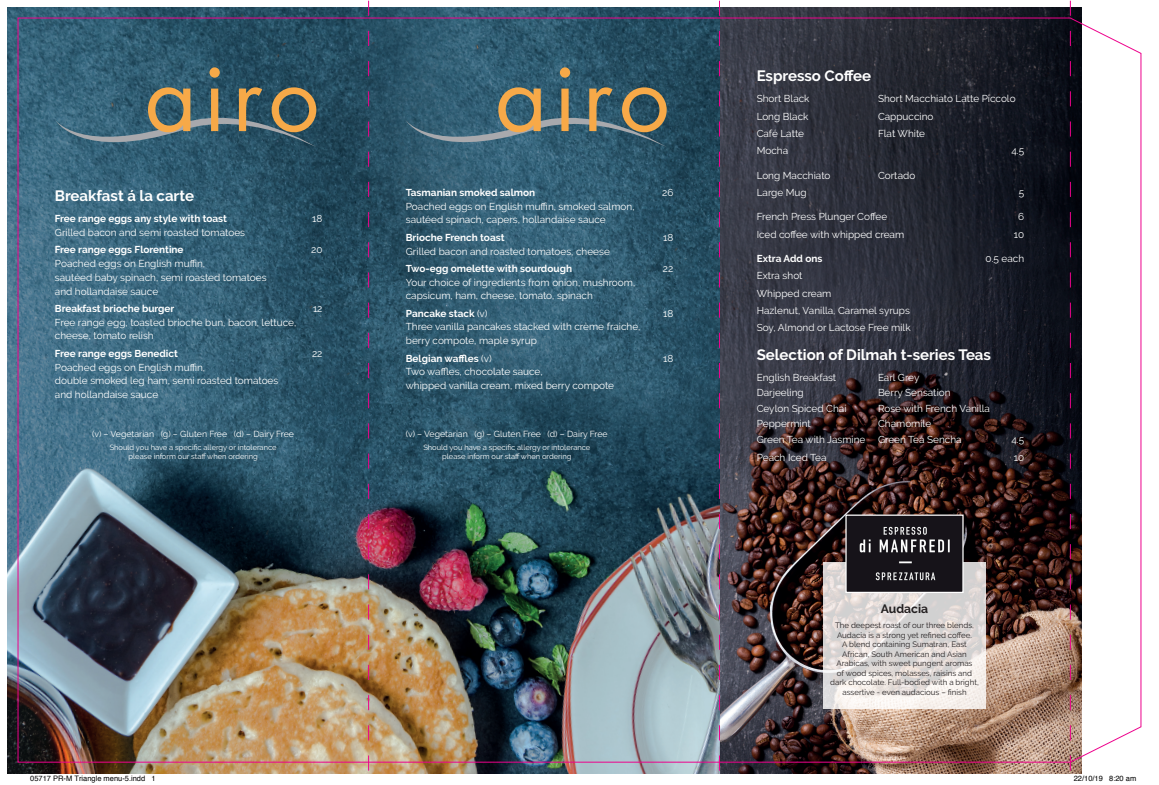
<style>
.page{position:relative;width:1159px;height:785px;background:#fff}
.page>*{position:absolute;margin:0;border:0;box-sizing:border-box;transform-origin:0 0}
.t1{font:700 15px "Raleway";color:#fff}
.t2{font:700 12.12px "Raleway";color:#231f20}
.t3{font:10px/13.8px "Raleway";color:#fff}
.t4{font:700 10px "Raleway";color:#fff}
.t5{font:8.75px "Raleway";color:#fff}
.t6{font:7.88px/9.5px "Raleway";color:#231f20;text-align:center}
.t7{font:7.5px/9px "Raleway";color:#fff;text-align:center}
.t8{font:7.5px "Helvetica";color:#000}
.s1{font-weight:400}
</style>
<div class="page">
<img style="left:7px;top:7px;width:1063px;height:765px">
<img style="left:17px;top:17px;width:1124px;height:745px">
<svg style="left:368px;top:1px;width:1px;height:773px"></svg>
<svg style="left:719px;top:1px;width:1px;height:773px"></svg>
<svg style="left:30px;top:773px;width:115px;height:1px"></svg>
<svg style="left:1070px;top:1px;width:33px;height:773px"></svg>
<h1 class="t1" style="left:55px;top:187px;width:141px">Breakfast á la carte</h1>
<p class="t4" style="left:55px;top:213px;width:174px">Free range eggs any style with toast</p>
<p class="t3" style="left:312px;top:212px;width:12px">18</p>
<p class="t3" style="left:55px;top:225px;width:192px">Grilled bacon and semi roasted tomatoes</p>
<p class="t4" style="left:55px;top:244px;width:130px">Free range eggs Florentine</p>
<p class="t3" style="left:311px;top:243px;width:13px">20</p>
<p class="t3" style="left:55px;top:256px;width:213px">Poached eggs on English muffin,<br>sautéed baby spinach, semi roasted tomatoes and hollandaise sauce</p>
<p class="t4" style="left:55px;top:302px;width:121px">Breakfast brioche burger</p>
<p class="t3" style="left:313px;top:301px;width:11px">12</p>
<p class="t3" style="left:55px;top:315px;width:243px">Free range egg, toasted brioche bun, bacon, lettuce, cheese, tomato relish</p>
<p class="t4" style="left:55px;top:347px;width:124px">Free range eggs Benedict</p>
<p class="t3" style="left:312px;top:346px;width:12px">22</p>
<p class="t3" style="left:55px;top:360px;width:225px">Poached eggs on English muffin,<br>double smoked leg ham, semi roasted tomatoes and hollandaise sauce</p>
<p class="t5" style="left:92px;top:429px;width:203px">(v) – Vegetarian (g) – Gluten Free (d) – Dairy Free</p>
<p class="t7" style="left:110px;top:442px;width:168px">Should you have a specific allergy or intolerance please inform our staff when ordering</p>
<p class="t4" style="left:406px;top:187px;width:131px">Tasmanian smoked salmon</p>
<p class="t3" style="left:662px;top:185px;width:13px">26</p>
<p class="t3" style="left:406px;top:199px;width:230px">Poached eggs on English muffin, smoked salmon, sautéed spinach, capers, hollandaise sauce</p>
<p class="t4" style="left:406px;top:231px;width:100px">Brioche French toast</p>
<p class="t3" style="left:663px;top:230px;width:12px">18</p>
<p class="t3" style="left:406px;top:244px;width:206px">Grilled bacon and roasted tomatoes, cheese</p>
<p class="t4" style="left:406px;top:262px;width:168px">Two-egg omelette with sourdough</p>
<p class="t3" style="left:663px;top:261px;width:12px">22</p>
<p class="t3" style="left:406px;top:275px;width:231px">Your choice of ingredients from onion, mushroom, capsicum, ham, cheese, tomato, spinach</p>
<p class="t4" style="left:406px;top:307px;width:83px">Pancake stack <span class="s1">(v)</span></p>
<p class="t3" style="left:663px;top:306px;width:12px">18</p>
<p class="t3" style="left:406px;top:320px;width:236px">Three vanilla pancakes stacked with crème fraiche, berry compote, maple syrup</p>
<p class="t4" style="left:406px;top:352px;width:87px">Belgian waffles <span class="s1">(v)</span></p>
<p class="t3" style="left:663px;top:351px;width:12px">18</p>
<p class="t3" style="left:406px;top:365px;width:210px">Two waffles, chocolate sauce,<br>whipped vanilla cream, mixed berry compote</p>
<p class="t5" style="left:406px;top:429px;width:203px">(v) – Vegetarian (g) – Gluten Free (d) – Dairy Free</p>
<p class="t7" style="left:423px;top:442px;width:168px">Should you have a specific allergy or intolerance please inform our staff when ordering</p>
<h1 class="t1" style="left:756px;top:68px;width:116px">Espresso Coffee</h1>
<p class="t3" style="left:756px;top:92px;width:54px">Short Black</p>
<p class="t3" style="left:878px;top:92px;width:139px">Short Macchiato Latte Piccolo</p>
<p class="t3" style="left:756px;top:109px;width:53px">Long Black</p>
<p class="t3" style="left:878px;top:109px;width:57px">Cappuccino</p>
<p class="t3" style="left:756px;top:126px;width:49px">Café Latte</p>
<p class="t3" style="left:878px;top:126px;width:49px">Flat White</p>
<p class="t3" style="left:756px;top:144px;width:33px">Mocha</p>
<p class="t3" style="left:1011px;top:144px;width:14px">4.5</p>
<p class="t3" style="left:756px;top:168px;width:75px">Long Macchiato</p>
<p class="t3" style="left:878px;top:168px;width:39px">Cortado</p>
<p class="t3" style="left:756px;top:185px;width:52px">Large Mug</p>
<p class="t3" style="left:1019px;top:185px;width:7px">5</p>
<p class="t3" style="left:756px;top:210px;width:132px">French Press Plunger Coffee</p>
<p class="t3" style="left:1018px;top:210px;width:8px">6</p>
<p class="t3" style="left:756px;top:227px;width:149px">Iced coffee with whipped cream</p>
<p class="t3" style="left:1014px;top:227px;width:12px">10</p>
<p class="t4" style="left:756px;top:253px;width:67px">Extra Add ons</p>
<p class="t3" style="left:985px;top:251px;width:40px">0.5 each</p>
<p class="t3" style="left:756px;top:267px;width:155px;line-height:17.2px">Extra shot<br>Whipped cream<br>Hazlenut, Vanilla, Caramel syrups<br>Soy, Almond or Lactose Free milk</p>
<h1 class="t1" style="left:756px;top:346px;width:236px">Selection of Dilmah t-series Teas</h1>
<p class="t3" style="left:756px;top:370px;width:81px">English Breakfast</p>
<p class="t3" style="left:878px;top:370px;width:43px">Earl Grey</p>
<p class="t3" style="left:756px;top:386px;width:49px">Darjeeling</p>
<p class="t3" style="left:878px;top:386px;width:74px">Berry Sensation</p>
<p class="t3" style="left:756px;top:401px;width:91px">Ceylon Spiced Chai</p>
<p class="t3" style="left:878px;top:401px;width:114px">Rose with French Vanilla</p>
<p class="t3" style="left:756px;top:417px;width:56px">Peppermint</p>
<p class="t3" style="left:878px;top:417px;width:55px">Chamomile</p>
<p class="t3" style="left:756px;top:432px;width:110px">Green Tea with Jasmine</p>
<p class="t3" style="left:878px;top:432px;width:85px">Green Tea Sencha</p>
<p class="t3" style="left:1011px;top:432px;width:14px">4.5</p>
<p class="t3" style="left:756px;top:450px;width:71px">Peach Iced Tea</p>
<p class="t3" style="left:1014px;top:450px;width:12px">10</p>
<p class="t2" style="left:881px;top:601px;width:49px">Audacia</p>
<p class="t6" style="left:830px;top:620px;width:150px">The deepest roast of our three blends, Audacia is a strong yet refined coffee.<br>A blend containing Sumatran, East African, South American and Asian Arabicas, with sweet pungent aromas<br>of wood spices, molasses, raisins and dark chocolate. Full-bodied with a bright, assertive - even audacious – finish</p>
<p class="t8" style="left:30px;top:772px;width:127px">05717 PR-M Triangle menu-5.indd 1</p>
<p class="t8" style="left:1073px;top:772px;width:64px">22/10/19 8:20 am</p>
</div>
